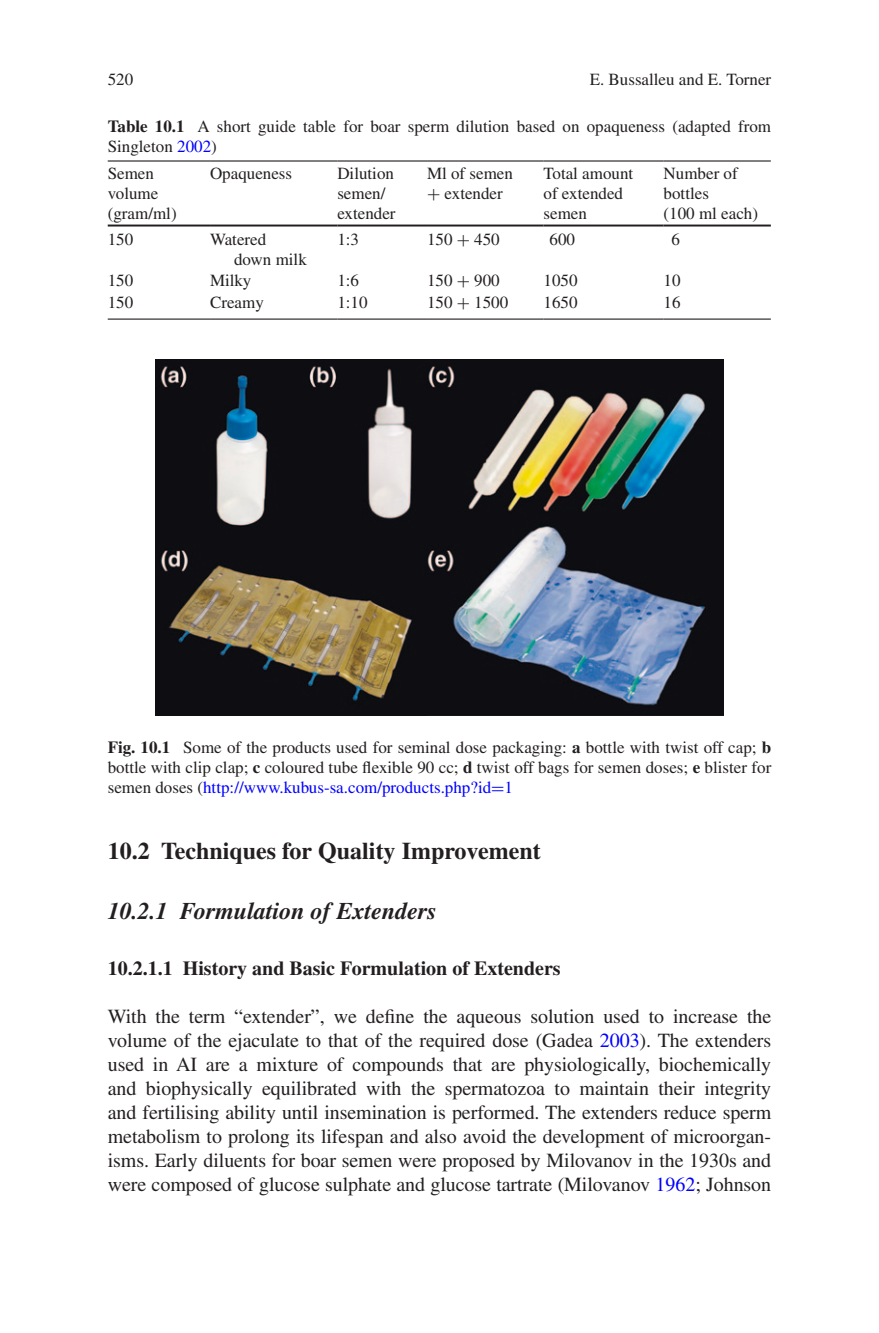
<style>
.page{position:relative;width:879px;height:1333px;background:#fff}
.page>*{position:absolute;margin:0;border:0;box-sizing:border-box;transform-origin:0 0}
.t1{font:700 24px "Times";color:#231f20}
.t2{font:italic 700 24px "Times";color:#231f20}
.t3{font:20px/24px "Times";letter-spacing:-.005em;color:#231f20;text-align:justify}
.t4{font:700 20px "Times";color:#231f20}
.t5{font:17px/20px "Times";color:#231f20}
.s1{font-weight:700}
.s2{color:#00f}
.s3{font-family:"MTSY"}
.s4{font-family:"MTSY";color:#00f}
</style>
<div class="page">
<img style="left:156px;top:360px;width:567px;height:355px">
<hr style="left:108px;top:160px;width:102px;height:1px;background:#231f20">
<hr style="left:108px;top:224px;width:102px;height:2px;background:#231f20">
<hr style="left:210px;top:160px;width:127px;height:1px;background:#231f20">
<hr style="left:210px;top:224px;width:127px;height:2px;background:#231f20">
<hr style="left:337px;top:160px;width:90px;height:1px;background:#231f20">
<hr style="left:337px;top:224px;width:90px;height:2px;background:#231f20">
<hr style="left:427px;top:160px;width:116px;height:1px;background:#231f20">
<hr style="left:427px;top:224px;width:116px;height:2px;background:#231f20">
<hr style="left:543px;top:160px;width:120px;height:1px;background:#231f20">
<hr style="left:543px;top:224px;width:120px;height:2px;background:#231f20">
<hr style="left:663px;top:160px;width:108px;height:1px;background:#231f20">
<hr style="left:663px;top:224px;width:108px;height:2px;background:#231f20">
<hr style="left:108px;top:318px;width:102px;height:1px;background:#231f20">
<hr style="left:210px;top:318px;width:127px;height:1px;background:#231f20">
<hr style="left:337px;top:318px;width:90px;height:1px;background:#231f20">
<hr style="left:427px;top:318px;width:116px;height:1px;background:#231f20">
<hr style="left:543px;top:318px;width:120px;height:1px;background:#231f20">
<hr style="left:663px;top:318px;width:108px;height:1px;background:#231f20">
<p class="t5" style="left:108px;top:69px;width:27px">520</p>
<p class="t5" style="left:589px;top:69px;width:183px">E. Bussalleu and E. Torner</p>
<p class="t5" style="left:108px;top:117px;width:665px"><span class="s1">Table 10.1</span> A short guide table for boar sperm dilution based on opaqueness (adapted from<br>Singleton <span class="s2">2002</span>)</p>
<p class="t5" style="left:108px;top:163px;width:70px">Semen volume (gram/ml)</p>
<p class="t5" style="left:210px;top:163px;width:84px">Opaqueness</p>
<p class="t5" style="left:337px;top:163px;width:60px">Dilution semen/ extender</p>
<p class="t5" style="left:427px;top:163px;width:87px">Ml of semen <span class="s3">+</span> extender</p>
<p class="t5" style="left:543px;top:163px;width:91px">Total amount of extended semen</p>
<p class="t5" style="left:663px;top:163px;width:96px">Number of bottles<br>(100 ml each)</p>
<p class="t5" style="left:108px;top:229px;width:27px">150</p>
<p class="t5" style="left:234px;top:229px;width:74px;text-indent:-24px">Watered down milk</p>
<p class="t5" style="left:337px;top:229px;width:23px">1:3</p>
<p class="t5" style="left:427px;top:229px;width:74px">150 <span class="s3">+</span> 450</p>
<p class="t5" style="left:549px;top:229px;width:27px">600</p>
<p class="t5" style="left:671px;top:229px;width:10px">6</p>
<p class="t5" style="left:108px;top:270px;width:27px">150</p>
<p class="t5" style="left:210px;top:270px;width:43px">Milky</p>
<p class="t5" style="left:337px;top:270px;width:23px">1:6</p>
<p class="t5" style="left:427px;top:270px;width:74px">150 <span class="s3">+</span> 900</p>
<p class="t5" style="left:543px;top:270px;width:36px">1050</p>
<p class="t5" style="left:663px;top:270px;width:18px">10</p>
<p class="t5" style="left:108px;top:292px;width:27px">150</p>
<p class="t5" style="left:210px;top:292px;width:55px">Creamy</p>
<p class="t5" style="left:337px;top:292px;width:32px">1:10</p>
<p class="t5" style="left:427px;top:292px;width:83px">150 <span class="s3">+</span> 1500</p>
<p class="t5" style="left:543px;top:292px;width:36px">1650</p>
<p class="t5" style="left:663px;top:292px;width:18px">16</p>
<p class="t5" style="left:108px;top:736px;width:665px;text-align:justify"><span class="s1">Fig. 10.1</span> Some of the products used for seminal dose packaging: <span class="s1">a</span> bottle with twist off cap; <span class="s1">b </span>bottle with clip clap; <span class="s1">c</span> coloured tube flexible 90 cc; <span class="s1">d</span> twist off bags for semen doses; <span class="s1">e</span> blister for semen doses (<span class="s2">http://www.kubus-sa.com/products.php?id</span><span class="s4">=</span><span class="s2">1</span></p>
<p class="t1" style="left:108px;top:836px;width:434px">10.2 Techniques for Quality Improvement</p>
<p class="t2" style="left:108px;top:896px;width:331px">10.2.1 Formulation of Extenders</p>
<p class="t4" style="left:108px;top:956px;width:454px">10.2.1.1 History and Basic Formulation of Extenders</p>
<p class="t3" style="left:108px;top:1003px;width:665px">With the term “extender”, we define the aqueous solution used to increase the volume of the ejaculate to that of the required dose (Gadea <span class="s2">2003</span>). The extenders used in AI are a mixture of compounds that are physiologically, biochemically and biophysically equilibrated with the spermatozoa to maintain their integrity and fertilising ability until insemination is performed. The extenders reduce sperm metabolism to prolong its lifespan and also avoid the development of microorgan&shy;isms. Early diluents for boar semen were proposed by Milovanov in the 1930s and were composed of glucose sulphate and glucose tartrate (Milovanov <span class="s2">1962</span>; Johnson</p>
</div>
